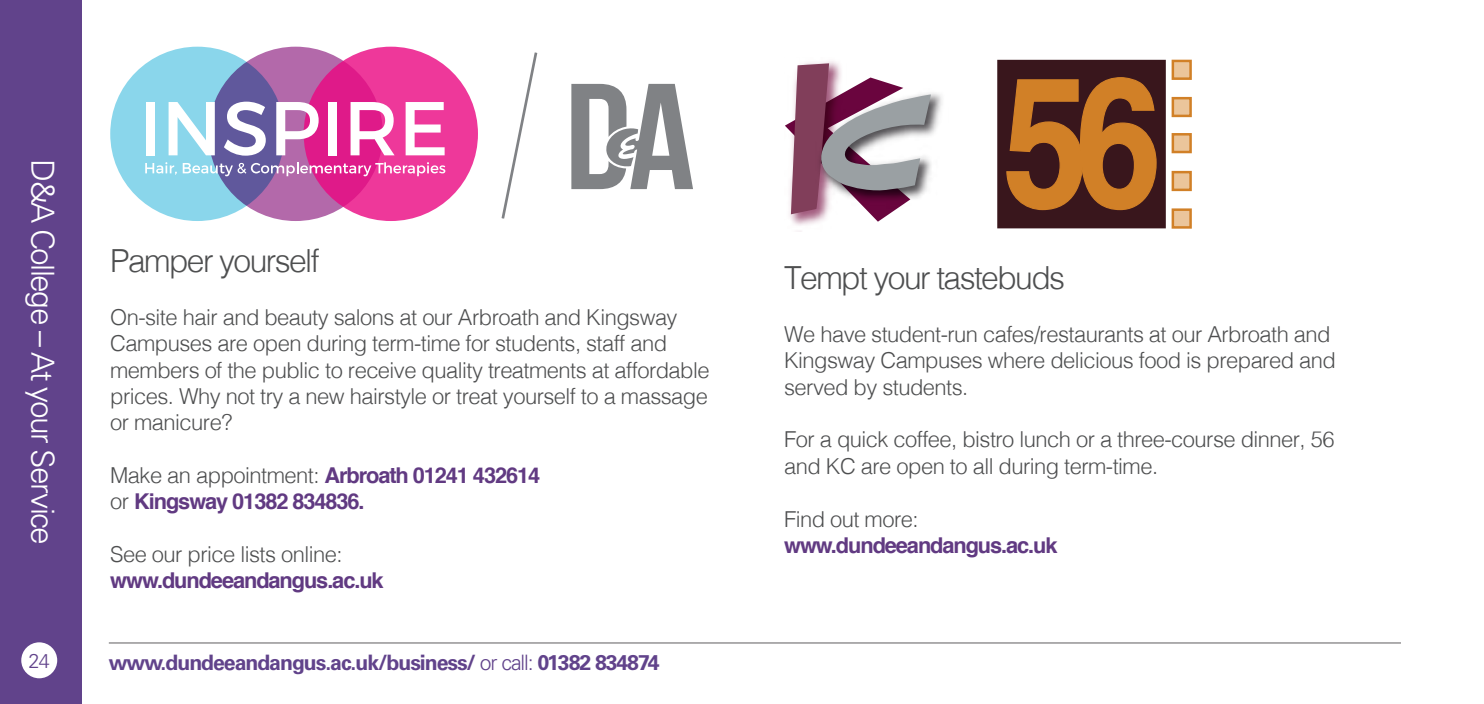
<style>
.page{position:relative;width:1484px;height:704px;background:#fff}
.page>*{position:absolute;margin:0;border:0;box-sizing:border-box;transform-origin:0 0}
.t1{font:300 31.75px "Helvetica";letter-spacing:-.05em;color:#4e4f50}
.t2{font:300 31.75px "Univers LT Std";letter-spacing:-.05em;color:#fff}
.t3{font:300 22px/26.2px "Helvetica";letter-spacing:-.025em;color:#4e4f50}
.t4{font:700 21.75px/26.2px "Helvetica";letter-spacing:-.05em;color:#613a82}
.t5{font:700 21.25px "Univers LT Std";letter-spacing:-.05em;color:#61438b}
.t6{font:300 20px "Univers LT Std";color:#61438b}
.s1{font-weight:300;font-size:22px;color:#4e4f50}
.s2{font-weight:300}
</style>
<div class="page">
<div style="left:0;top:0;width:82px;height:704px;background:#61438b"></div>
<hr style="left:109px;top:642px;width:1291px;height:1px;background:#7f7d7e">
<div style="left:21px;top:642px;width:36px;height:36px;background:#fff;border-radius:50%"></div>
<svg style="left:501px;top:52px;width:36px;height:166px"></svg>
<svg style="left:571px;top:84px;width:122px;height:105px"></svg>
<div style="left:208px;top:47px;width:175px;height:174px;background:#b369aa;border-radius:50%"></div>
<svg style="left:110px;top:47px;width:174px;height:174px;fill:#8ad6eb"></svg>
<svg style="left:304px;top:47px;width:174px;height:174px;fill:#ee389a"></svg>
<div style="left:146px;top:102px;width:8px;height:53px;background:#fff"></div>
<svg style="left:169px;top:102px;width:46px;height:53px"></svg>
<svg style="left:224px;top:102px;width:42px;height:54px"></svg>
<svg style="left:276px;top:102px;width:42px;height:53px"></svg>
<div style="left:327px;top:102px;width:9px;height:53px;background:#fff"></div>
<svg style="left:350px;top:102px;width:44px;height:53px"></svg>
<svg style="left:405px;top:102px;width:39px;height:53px"></svg>
<svg style="left:145px;top:162px;width:32px;height:11px"></svg>
<svg style="left:183px;top:162px;width:262px;height:14px"></svg>
<img style="left:930px;top:93px;width:12px;height:81px">
<svg style="left:785px;top:63px;width:145px;height:159px"></svg>
<div style="left:998px;top:61px;width:166px;height:166px;background:#39161c"></div>
<div style="left:997px;top:60px;width:168px;height:168px;border:3px solid #39161c"></div>
<div style="left:1172px;top:61px;width:18px;height:18px;background:#ebc59b"></div>
<div style="left:1171px;top:60px;width:20px;height:20px;border:3px solid #d18027"></div>
<div style="left:1172px;top:98px;width:18px;height:18px;background:#ebc59b"></div>
<div style="left:1171px;top:97px;width:20px;height:20px;border:3px solid #d18027"></div>
<div style="left:1172px;top:134px;width:18px;height:18px;background:#ebc59b"></div>
<div style="left:1171px;top:133px;width:20px;height:20px;border:3px solid #d18027"></div>
<div style="left:1172px;top:172px;width:18px;height:18px;background:#ebc59b"></div>
<div style="left:1171px;top:171px;width:20px;height:20px;border:3px solid #d18027"></div>
<div style="left:1172px;top:210px;width:18px;height:17px;background:#ebc59b"></div>
<div style="left:1171px;top:208px;width:20px;height:21px;border:3px solid #d18027"></div>
<svg style="left:1006px;top:77px;width:151px;height:134px"></svg>
<h1 class="t2" style="left:62px;top:159px;width:387px;rotate:90deg">D&amp;A College – At your Service</h1>
<p class="t6" style="left:29px;top:648px;width:23px">24</p>
<h1 class="t1" style="left:110px;top:234px;width:211px">Pamper yourself</h1>
<p class="t3" style="left:110px;top:302px;width:601px">On-site hair and beauty salons at our Arbroath and Kingsway Campuses are open during term-time for students, staff and members of the public to receive quality treatments at affordable prices. Why not try a new hairstyle or treat yourself to a massage or manicure?</p>
<p class="t4" style="left:110px;top:462px;width:431px"><span class="s1">Make an appointment:</span> Arbroath 01241 432614 <span class="s1">or</span> Kingsway 01382 834836.</p>
<p class="t3" style="left:110px;top:539px;width:234px">See our price lists online:</p>
<p class="t4" style="left:110px;top:567px;width:275px">www.dundeeandangus.ac.uk</p>
<p class="t5" style="left:109px;top:650px;width:552px">www.dundeeandangus.ac.uk/business/ <span class="s2">or call:</span> 01382 834874</p>
<h1 class="t1" style="left:784px;top:251px;width:282px">Tempt your tastebuds</h1>
<p class="t3" style="left:784px;top:319px;width:553px">We have student-run cafes/restaurants at our Arbroath and<br>Kingsway Campuses where delicious food is prepared and served by students.</p>
<p class="t3" style="left:784px;top:425px;width:552px">For a quick coffee, bistro lunch or a three-course dinner, 56 and KC are open to all during term-time.</p>
<p class="t3" style="left:784px;top:504px;width:136px">Find out more:</p>
<p class="t4" style="left:784px;top:532px;width:275px">www.dundeeandangus.ac.uk</p>
</div>
